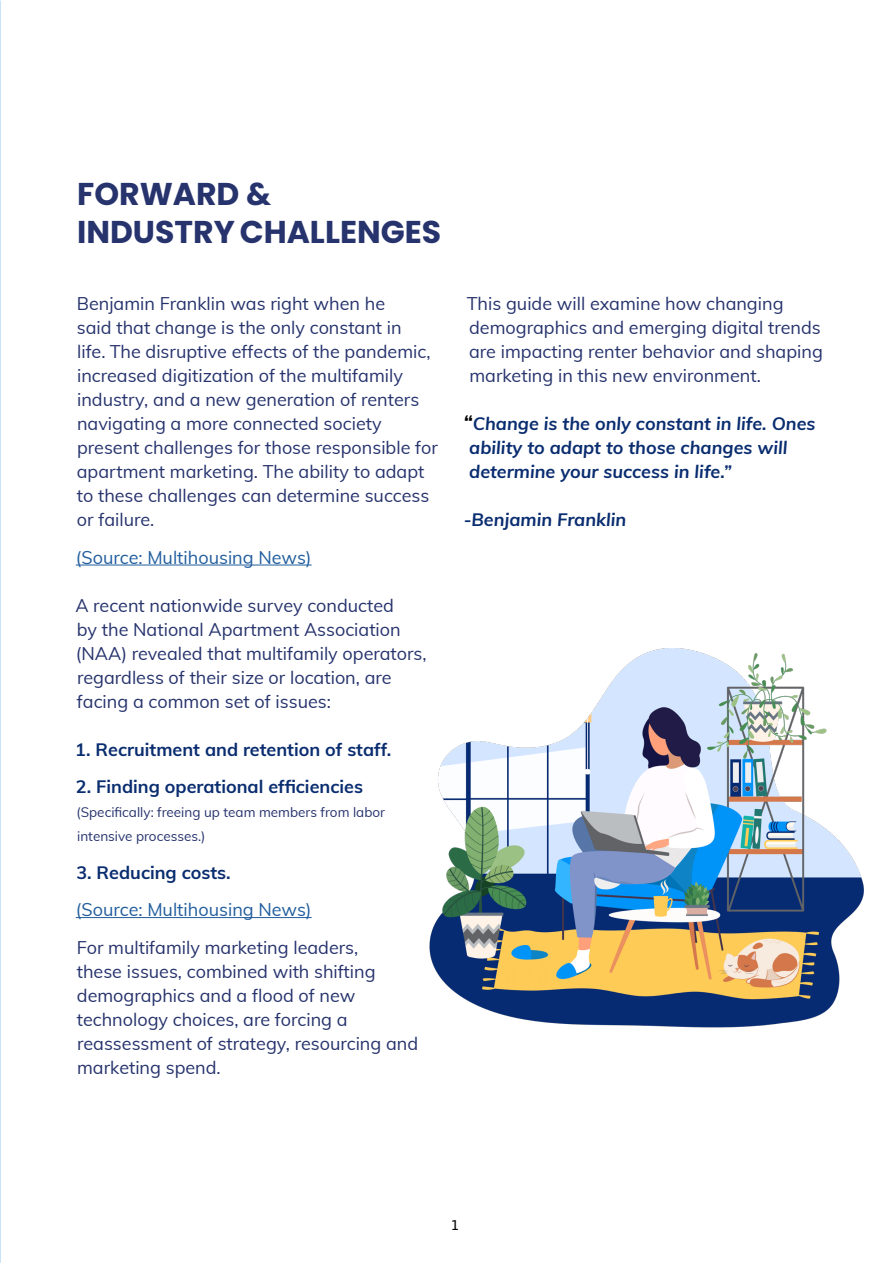
<style>
.page{position:relative;width:893px;height:1263px;background:#fff}
.page>*{position:absolute;margin:0;border:0;box-sizing:border-box;transform-origin:0 0}
.t1{font:700 31.5px/37.8px "Poppins";color:#26336d}
.t2{font:18px/24px "Muli";color:#26336d}
.t3{font:italic 700 18px/24px "Muli";color:#0a2d70}
.t4{font:700 18px "Muli";color:#0a2d70}
.t5{font:18px "Muli";color:#215e9e}
.t6{font:13.5px/24px "Muli";color:#26336d}
.t7{font:13.5px "Hack";color:#000}
.s1{font-size:21px;color:#000}
</style>
<div class="page">
<hr style="left:76px;top:565px;width:236px;height:1px;background:#215e9e">
<hr style="left:76px;top:917px;width:236px;height:1px;background:#215e9e">
<img style="left:429px;top:649px;width:435px;height:379px">
<h1 class="t1" style="left:77px;top:175px;width:366px">FORWARD &amp;<br>INDUSTRY CHALLENGES</h1>
<p class="t2" style="left:77px;top:291px;width:363px">Benjamin Franklin was right when he<br>said that change is the only constant in<br>life. The disruptive effects of the pandemic, increased digitization of the multifamily industry, and a new generation of renters navigating a more connected society present challenges for those responsible for apartment marketing. The ability to adapt to these challenges can determine success or failure.</p>
<p class="t5" style="left:76px;top:544px;width:237px">(Source: Multihousing News)</p>
<p class="t2" style="left:75px;top:592px;width:353px">A recent nationwide survey conducted<br>by the National Apartment Association (NAA) revealed that multifamily operators, regardless of their size or location, are facing a common set of issues:</p>
<p class="t4" style="left:75px;top:736px;width:318px">1. Recruitment and retention of staff.</p>
<p class="t4" style="left:76px;top:773px;width:289px">2. Finding operational efficiencies</p>
<p class="t6" style="left:77px;top:800px;width:310px">(Specifically: freeing up team members from labor intensive processes.)</p>
<p class="t4" style="left:76px;top:859px;width:156px">3. Reducing costs.</p>
<p class="t5" style="left:76px;top:897px;width:237px">(Source: Multihousing News)</p>
<p class="t2" style="left:77px;top:934px;width:343px">For multifamily marketing leaders,<br>these issues, combined with shifting demographics and a flood of new technology choices, are forcing a reassessment of strategy, resourcing and marketing spend.</p>
<p class="t2" style="left:467px;top:291px;width:358px">This guide will examine how changing demographics and emerging digital trends are impacting renter behavior and shaping marketing in this new environment.</p>
<p class="t3" style="left:469px;top:411px;width:348px;text-indent:-6px"><span class="s1">“</span>Change is the only constant in life. Ones ability to adapt to those changes will determine your success in life.”</p>
<p class="t3" style="left:464px;top:507px;width:164px">-Benjamin Franklin</p>
<p class="t7" style="left:451px;top:1216px;width:10px">1</p>
</div>
